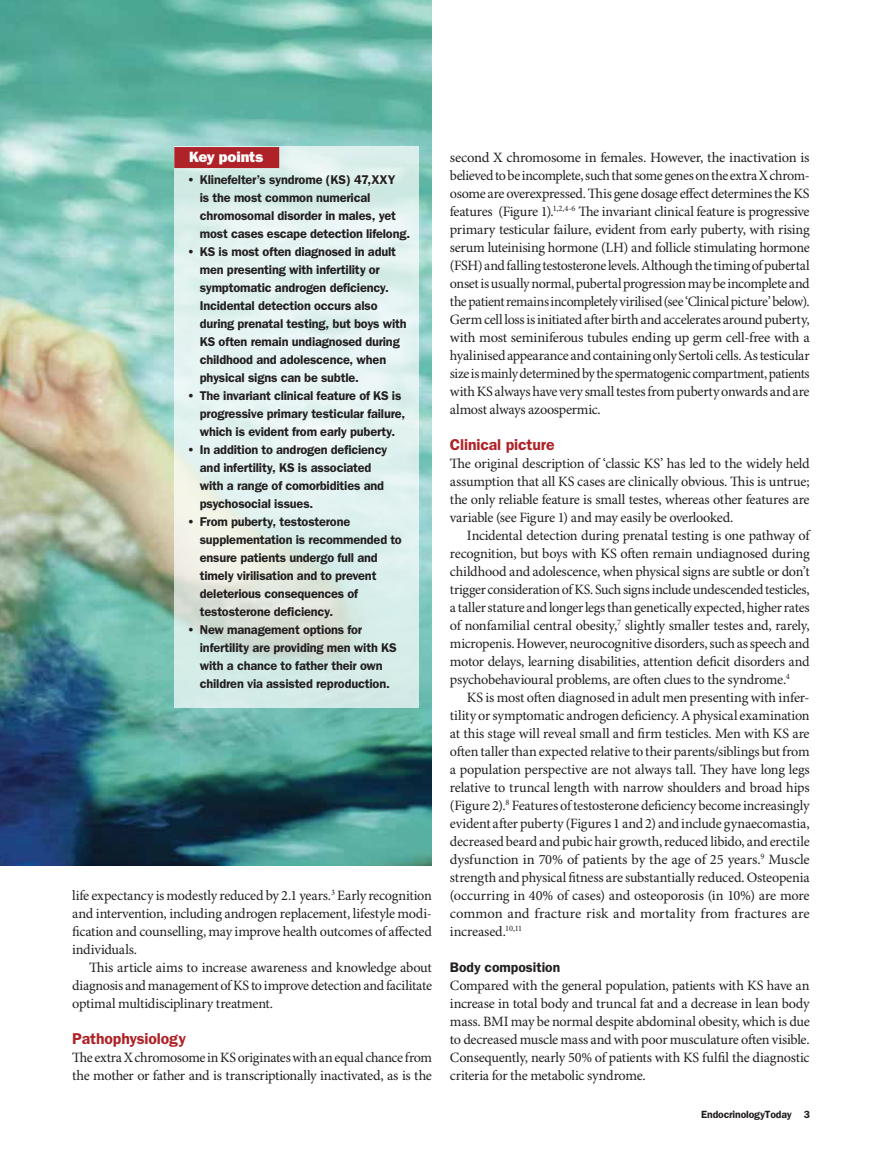
<style>
.page{position:relative;width:882px;height:1161px;background:#fff}
.page>*{position:absolute;margin:0;border:0;box-sizing:border-box;transform-origin:0 0}
.t1{font:600 15.75px "Franklin Gothic";letter-spacing:-.01em;color:#af2227}
.t2{font:800 15px "Franklin Gothic";letter-spacing:-.015em;color:#fff}
.t3{font:14.25px/18px "Minion Pro";letter-spacing:-.02em;color:#231f20;text-align:justify}
.t4{font:600 13.8px "Franklin Gothic";color:#231f20}
.t5{font:600 12.75px/18px "Franklin Gothic";letter-spacing:-.015em;color:#231f20}
.t6{font:600 10.5px "Franklin Gothic";letter-spacing:-.015em;color:#231f20}
</style>
<div class="page">
<img style="left:0;top:0;width:432px;height:865px">
<svg style="left:174px;top:147px;width:245px;height:561px;background:#deeeeb"></svg>
<div style="left:174px;top:147px;width:105px;height:21px;background:#af2227"></div>
<p class="t2" style="left:189px;top:148px;width:75px">Key points</p>
<p class="t5" style="left:200px;top:171px;width:212px;text-indent:-13px">• Klinefelter’s syndrome (KS) 47,XXY<br>is the most common numerical chromosomal disorder in males, yet most cases escape detection lifelong.</p>
<p class="t5" style="left:200px;top:243px;width:208px;text-indent:-13px">• KS is most often diagnosed in adult men presenting with infertility or symptomatic androgen deficiency.<br>Incidental detection occurs also during prenatal testing, but boys with KS often remain undiagnosed during childhood and adolescence, when physical signs can be subtle.</p>
<p class="t5" style="left:200px;top:387px;width:207px;text-indent:-13px">• The invariant clinical feature of KS is progressive primary testicular failure, which is evident from early puberty.</p>
<p class="t5" style="left:200px;top:441px;width:189px;text-indent:-13px">• In addition to androgen deficiency and infertility, KS is associated with a range of comorbidities and psychosocial issues.</p>
<p class="t5" style="left:200px;top:513px;width:204px;text-indent:-13px">• From puberty, testosterone supplementation is recommended to ensure patients undergo full and timely virilisation and to prevent deleterious consequences of testosterone deficiency.</p>
<p class="t5" style="left:200px;top:621px;width:198px;text-indent:-13px">• New management options for infertility are providing men with KS with a chance to father their own children via assisted reproduction.</p>
<p class="t3" style="left:72px;top:887px;width:361px">life expectancy is modestly reduced by 2.1 years.<sup>3</sup> Early recognition and intervention, including androgen replacement, lifestyle modi&shy;fication and counselling, may improve health outcomes of affected individuals.</p>
<p class="t3" style="left:72px;top:959px;width:361px;text-indent:17px">This article aims to increase awareness and knowledge about diagnosis and management of KS to improve detection and facilitate optimal multidisciplinary treatment.</p>
<p class="t1" style="left:72px;top:1029px;width:115px">Pathophysiology</p>
<p class="t3" style="left:72px;top:1049px;width:361px">The extra X chromosome in KS originates with an equal chance from the mother or father and is transcriptionally inactivated, as is the</p>
<p class="t3" style="left:450px;top:149px;width:361px">second X chromosome in females. However, the inactivation is believed to be incomplete, such that some genes on the extra X chrom&shy;osome are overexpressed. This gene dosage effect determines the KS features (Figure 1).<sup>1,2,4-6</sup> The invariant clinical feature is progressive primary testicular failure, evident from early puberty, with rising serum luteinising hormone (LH) and follicle stimulating hormone (FSH) and falling testosterone levels. Although the timing of pubertal onset is usually normal, pubertal progression may be incomplete and the patient remains incompletely virilised (see ‘Clinical picture’ below).<br>Germ cell loss is initiated after birth and accelerates around puberty, with most seminiferous tubules ending up germ cell-free with a hyalinised appearance and containing only Sertoli cells. As testicular size is mainly determined by the spermatogenic compartment, patients with KS always have very small testes from puberty onwards and are almost always azoospermic.</p>
<p class="t1" style="left:450px;top:435px;width:106px">Clinical picture</p>
<p class="t3" style="left:450px;top:455px;width:361px">The original description of ‘classic KS’ has led to the widely held assumption that all KS cases are clinically obvious. This is untrue; the only reliable feature is small testes, whereas other features are variable (see Figure 1) and may easily be overlooked.</p>
<p class="t3" style="left:450px;top:527px;width:361px;text-indent:17px">Incidental detection during prenatal testing is one pathway of recognition, but boys with KS often remain undiagnosed during childhood and adolescence, when physical signs are subtle or don’t trigger consideration of KS. Such signs include undescended testicles, a taller stature and longer legs than genetically expected, higher rates of nonfamilial central obesity,<sup>7</sup> slightly smaller testes and, rarely, micropenis. However, neurocognitive disorders, such as speech and motor delays, learning disabilities, attention deficit disorders and psychobehavioural problems, are often clues to the syndrome.<sup>4</sup></p>
<p class="t3" style="left:450px;top:689px;width:361px;text-indent:17px">KS is most often diagnosed in adult men presenting with infer&shy;tility or symptomatic androgen deficiency. A physical examination at this stage will reveal small and firm testicles. Men with KS are often taller than expected relative to their parents/siblings but from a population perspective are not always tall. They have long legs relative to truncal length with narrow shoulders and broad hips (Figure 2).<sup>8</sup> Features of testosterone deficiency become increasingly evident after puberty (Figures 1 and 2) and include gynaecomastia, decreased beard and pubic hair growth, reduced libido, and erectile dysfunction in 70% of patients by the age of 25 years.<sup>9</sup> Muscle strength and physical fitness are substantially reduced. Osteopenia (occurring in 40% of cases) and osteoporosis (in 10%) are more common and fracture risk and mortality from fractures are increased.<sup>10,11</sup></p>
<p class="t4" style="left:450px;top:959px;width:112px">Body composition</p>
<p class="t3" style="left:450px;top:977px;width:361px">Compared with the general population, patients with KS have an increase in total body and truncal fat and a decrease in lean body mass. BMI may be normal despite abdominal obesity, which is due to decreased muscle mass and with poor musculature often visible.<br>Consequently, nearly 50% of patients with KS fulfil the diagnostic criteria for the metabolic syndrome.</p>
<p class="t6" style="left:701px;top:1108px;width:110px">EndocrinologyToday 3</p>
</div>
